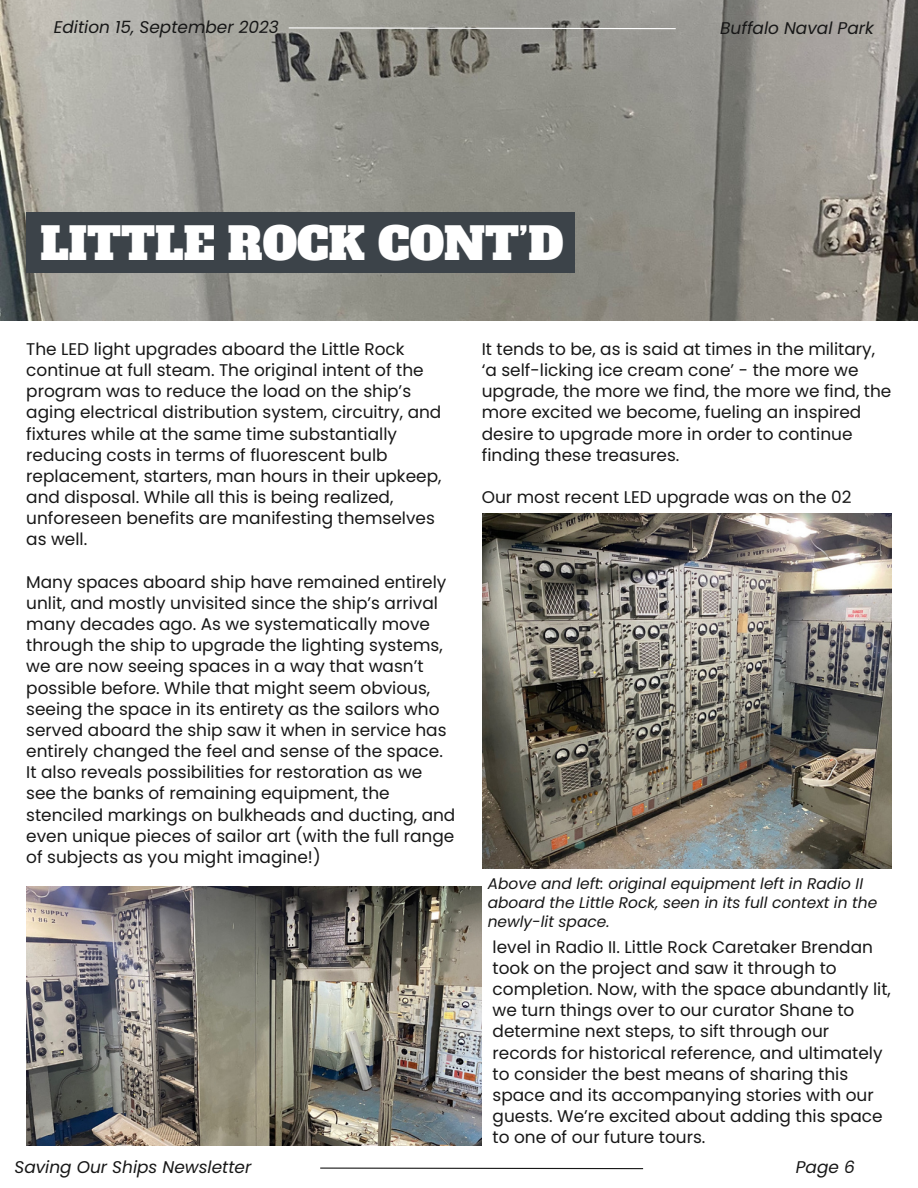
<style>
.page{position:relative;width:918px;height:1188px;background:#fff}
.page>*{position:absolute;margin:0;border:0;box-sizing:border-box;transform-origin:0 0}
.t1{font:43.65px "Alfa Slab One";color:#fff}
.t2{font:16.95px/21.1px "Poppins";color:#171717}
.t3{font:italic 16.95px "Poppins";color:#171717}
.t4{font:italic 15.45px/19.2px "Poppins";color:#171717}
</style>
<div class="page">
<img style="left:26px;top:886px;width:456px;height:259px">
<img style="left:482px;top:514px;width:410px;height:354px">
<img style="left:0;top:0;width:918px;height:320px">
<div style="left:26px;top:212px;width:549px;height:61px;background:#3c4349"></div>
<svg style="left:288px;top:27px;width:389px;height:3px"></svg>
<svg style="left:320px;top:1167px;width:324px;height:3px"></svg>
<p class="t3" style="left:54px;top:15px;width:227px">Edition 15, September 2023</p>
<p class="t3" style="left:720px;top:16px;width:155px">Buffalo Naval Park</p>
<p class="t1" style="left:40px;top:215px;width:525px">LITTLE ROCK CONT’D</p>
<p class="t2" style="left:26px;top:338px;width:417px">The LED light upgrades aboard the Little Rock continue at full steam. The original intent of the program was to reduce the load on the ship’s aging electrical distribution system, circuitry, and fixtures while at the same time substantially reducing costs in terms of fluorescent bulb replacement, starters, man hours in their upkeep, and disposal. While all this is being realized, unforeseen benefits are manifesting themselves as well.</p>
<p class="t2" style="left:26px;top:571px;width:431px">Many spaces aboard ship have remained entirely unlit, and mostly unvisited since the ship’s arrival many decades ago. As we systematically move through the ship to upgrade the lighting systems, we are now seeing spaces in a way that wasn’t possible before. While that might seem obvious, seeing the space in its entirety as the sailors who served aboard the ship saw it when in service has entirely changed the feel and sense of the space.<br>It also reveals possibilities for restoration as we see the banks of remaining equipment, the stenciled markings on bulkheads and ducting, and even unique pieces of sailor art (with the full range of subjects as you might imagine!)</p>
<p class="t3" style="left:15px;top:1155px;width:238px">Saving Our Ships Newsletter</p>
<p class="t2" style="left:482px;top:338px;width:411px">It tends to be, as is said at times in the military, ‘a self-licking ice cream cone’ - the more we upgrade, the more we find, the more we find, the more excited we become, fueling an inspired desire to upgrade more in order to continue finding these treasures.</p>
<p class="t2" style="left:482px;top:487px;width:371px">Our most recent LED upgrade was on the 02</p>
<p class="t4" style="left:488px;top:874px;width:391px">Above and left: original equipment left in Radio II aboard the Little Rock, seen in its full context in the newly-lit space.</p>
<p class="t2" style="left:493px;top:936px;width:400px">level in Radio II. Little Rock Caretaker Brendan took on the project and saw it through to completion. Now, with the space abundantly lit, we turn things over to our curator Shane to determine next steps, to sift through our records for historical reference, and ultimately to consider the best means of sharing this space and its accompanying stories with our guests. We’re excited about adding this space to one of our future tours.</p>
<p class="t3" style="left:796px;top:1155px;width:60px">Page 6</p>
</div>
